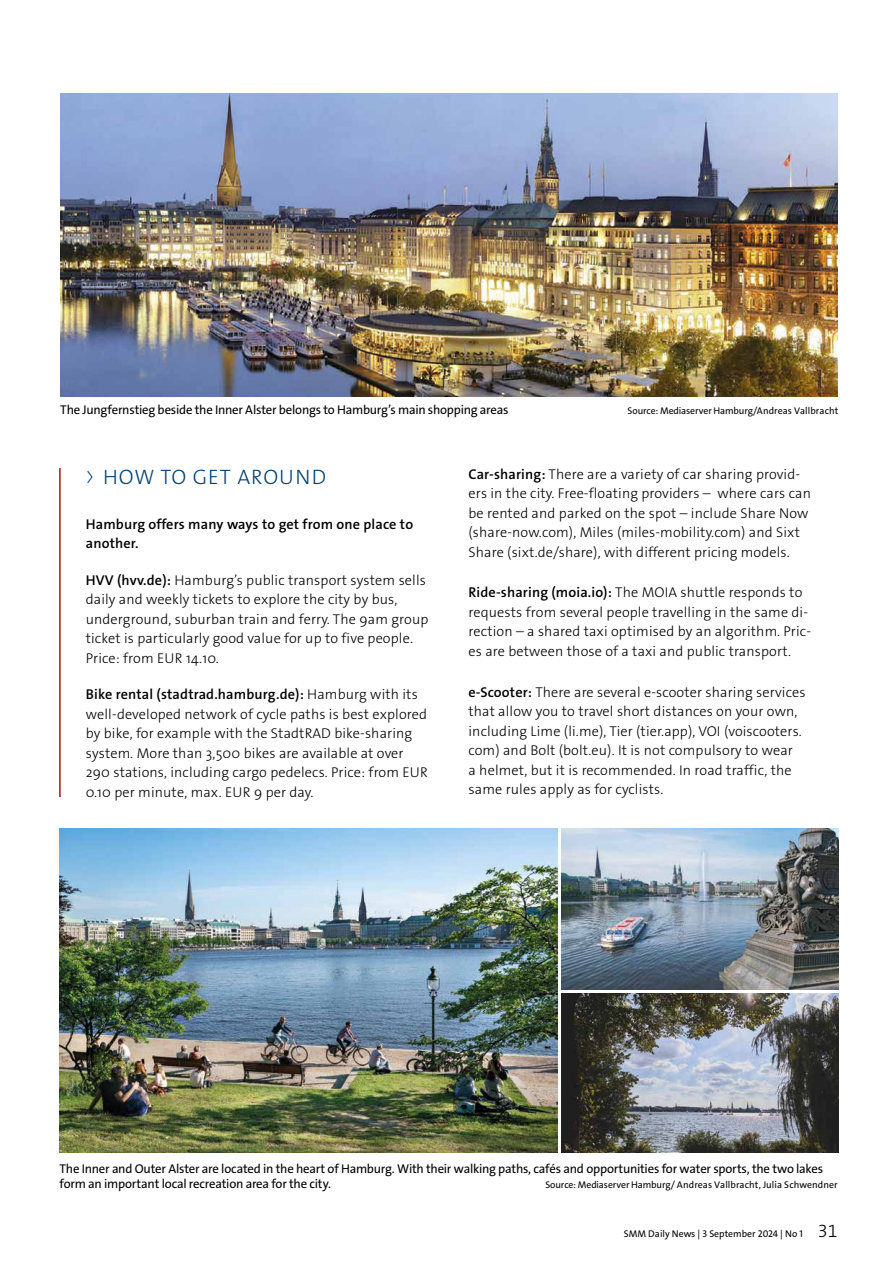
<style>
.page{position:relative;width:893px;height:1263px;background:#fff}
.page>*{position:absolute;margin:0;border:0;box-sizing:border-box;transform-origin:0 0}
.t1{font:300 21px "The Sans Os F";letter-spacing:.05em;color:#004177}
.t2{font:300 14.25px/19.5px "The Sans Os F";letter-spacing:.01em;color:#000}
.t3{font:600 14.25px/19.5px "The Sans Os F";letter-spacing:.01em;color:#000}
.t4{font:12.75px/15px "The Sans Os F";letter-spacing:-.015em;color:#000}
.t5{font:9.75px "The Sans Os F";color:#000}
.s1{font-size:23.1px}
.s2{font-weight:600}
.s3{font-weight:300;font-size:18px}
</style>
<div class="page">
<hr style="left:60px;top:468px;width:1px;height:329px;background:#ab0e19">
<img style="left:59px;top:828px;width:498px;height:324px">
<img style="left:60px;top:94px;width:778px;height:302px">
<img style="left:562px;top:994px;width:276px;height:158px">
<img style="left:562px;top:828px;width:276px;height:161px">
<p class="t4" style="left:60px;top:402px;width:450px">The Jungfernstieg beside the Inner Alster belongs to Hamburg’s main shopping areas</p>
<p class="t5" style="left:628px;top:405px;width:212px">Source: Mediaserver Hamburg/Andreas Vallbracht</p>
<h1 class="t1" style="left:86px;top:463px;width:242px"><span class="s1">&gt;</span> HOW TO GET AROUND</h1>
<p class="t3" style="left:86px;top:514px;width:329px">Hamburg offers many ways to get from one place to another.</p>
<p class="t2" style="left:86px;top:570px;width:344px"><span class="s2">HVV (hvv.de):</span> Hamburg’s public transport system sells daily and weekly tickets to explore the city by bus, underground, suburban train and ferry. The 9am group ticket is particularly good value for up to five people.<br>Price: from EUR 14.10.</p>
<p class="t2" style="left:86px;top:685px;width:344px"><span class="s2">Bike rental (stadtrad.hamburg.de):</span> Hamburg with its well-developed network of cycle paths is best explored by bike, for example with the StadtRAD bike-sharing system. More than 3,500 bikes are available at over 290 stations, including cargo pedelecs. Price: from EUR 0.10 per minute, max. EUR 9 per day.</p>
<p class="t2" style="left:468px;top:464px;width:344px"><span class="s2">Car-sharing:</span> There are a variety of car sharing provid&shy;ers in the city. Free-floating providers – where cars can be rented and parked on the spot – include Share Now (share-now.com), Miles (miles-mobility.com) and Sixt Share (sixt.de/share), with different pricing models.</p>
<p class="t2" style="left:468px;top:583px;width:344px"><span class="s2">Ride-sharing (moia.io):</span> The MOIA shuttle responds to requests from several people travelling in the same di&shy;rection – a shared taxi optimised by an algorithm. Pric&shy;es are between those of a taxi and public transport.</p>
<p class="t2" style="left:468px;top:682px;width:338px"><span class="s2">e-Scooter:</span> There are several e-scooter sharing services that allow you to travel short distances on your own, including Lime (li.me), Tier (tier.app), VOI (voiscooters. com) and Bolt (bolt.eu). It is not compulsory to wear<br>a helmet, but it is recommended. In road traffic, the same rules apply as for cyclists.</p>
<p class="t4" style="left:60px;top:1161px;width:765px">The Inner and Outer Alster are located in the heart of Hamburg. With their walking paths, cafés and opportunities for water sports, the two lakes form an important local recreation area for the city.</p>
<p class="t5" style="left:545px;top:1178px;width:294px">Source: Mediaserver Hamburg/ Andreas Vallbracht, Julia Schwendner</p>
<p class="t5" style="left:624px;top:1228px;width:215px">SMM Daily News | 3 September 2024 | No 1 <span class="s3">31</span></p>
</div>
